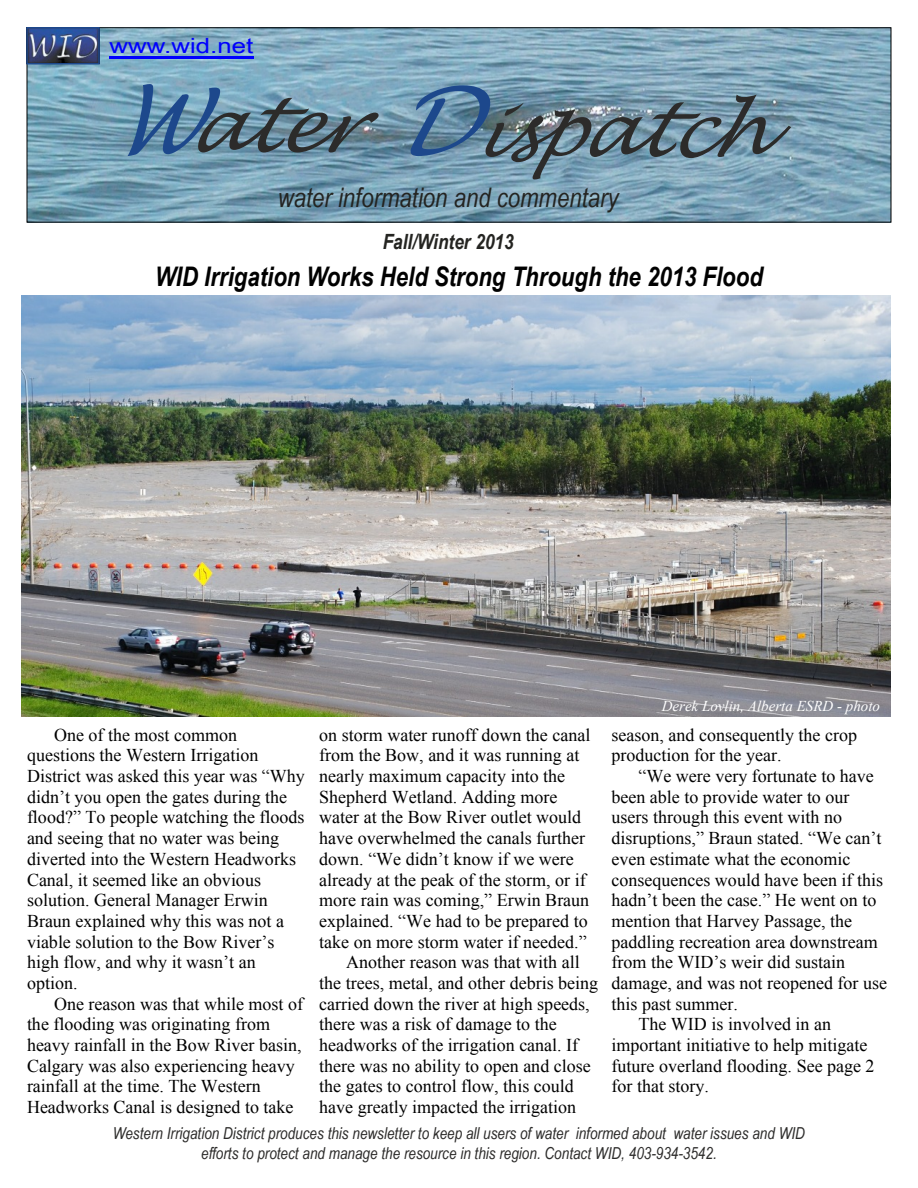
<style>
.page{position:relative;width:918px;height:1188px;background:#fff}
.page>*{position:absolute;margin:0;border:0;box-sizing:border-box;transform-origin:0 0}
.t1{font:italic 700 27px "Arial Narrow";color:#000}
.t2{font:italic 27px "Arial Narrow";color:#242421}
.t3{font:italic 700 21px "Arial Narrow";color:#242421}
.t4{font:21px "Arial Narrow";color:#00f;scale:1.5 1}
.t5{font:18px/20.7px "Times New Roman";color:#000}
.t6{font:italic 16.5px/19.8px "Arial Narrow";color:#2c2b2a;text-align:center}
.t7{font:italic 15px "Times New Roman";color:#fff}
</style>
<div class="page">
<img style="left:29px;top:29px;width:860px;height:192px">
<div style="left:27px;top:27px;width:864px;height:196px;border:1px solid #000"></div>
<img style="left:29px;top:30px;width:68px;height:32px">
<div style="left:26px;top:27px;width:74px;height:38px;border:2px solid #1d488c"></div>
<svg style="left:128px;top:84px;width:251px;height:72px"></svg>
<svg style="left:409px;top:85px;width:382px;height:94px"></svg>
<hr style="left:110px;top:56px;width:144px;height:3px;background:#00f">
<img style="left:22px;top:296px;width:869px;height:421px">
<p class="t4" style="left:110px;top:38px;width:97px">www.wid.net</p>
<h1 class="t2" style="left:278px;top:188px;width:342px">water information and commentary</h1>
<p class="t3" style="left:383px;top:234px;width:133px">Fall/Winter 2013</p>
<h1 class="t1" style="left:155px;top:266px;width:609px">WID Irrigation Works Held Strong Through the 2013 Flood</h1>
<p class="t5" style="left:27px;top:726px;width:279px;text-indent:27px">One of the most common questions the Western Irrigation<br>District was asked this year was “Why didn’t you open the gates during the flood?” To people watching the floods and seeing that no water was being diverted into the Western Headworks<br>Canal, it seemed like an obvious solution. General Manager Erwin<br>Braun explained why this was not a viable solution to the Bow River’s high flow, and why it wasn’t an option.</p>
<p class="t5" style="left:27px;top:995px;width:278px;text-indent:27px">One reason was that while most of the flooding was originating from heavy rainfall in the Bow River basin, Calgary was also experiencing heavy rainfall at the time. The Western Headworks Canal is designed to take</p>
<p class="t5" style="left:319px;top:726px;width:273px">on storm water runoff down the canal</p>
<p class="t5" style="left:319px;top:747px;width:262px">from the Bow, and it was running at</p>
<p class="t5" style="left:319px;top:767px;width:248px">nearly maximum capacity into the</p>
<p class="t5" style="left:319px;top:788px;width:240px">Shepherd Wetland. Adding more</p>
<p class="t5" style="left:319px;top:809px;width:264px">water at the Bow River outlet would</p>
<p class="t5" style="left:319px;top:829px;width:267px">have overwhelmed the canals further</p>
<p class="t5" style="left:319px;top:850px;width:256px">down. “We didn’t know if we were</p>
<p class="t5" style="left:319px;top:871px;width:268px">already at the peak of the storm, or if</p>
<p class="t5" style="left:319px;top:892px;width:272px">more rain was coming,” Erwin Braun</p>
<p class="t5" style="left:319px;top:912px;width:270px">explained. “We had to be prepared to</p>
<p class="t5" style="left:319px;top:933px;width:269px">take on more storm water if needed.”</p>
<p class="t5" style="left:346px;top:954px;width:235px">Another reason was that with all</p>
<p class="t5" style="left:319px;top:974px;width:280px">the trees, metal, and other debris being</p>
<p class="t5" style="left:319px;top:995px;width:272px">carried down the river at high speeds,</p>
<p class="t5" style="left:319px;top:1016px;width:239px">there was a risk of damage to the</p>
<p class="t5" style="left:319px;top:1036px;width:261px">headworks of the irrigation canal. If</p>
<p class="t5" style="left:319px;top:1057px;width:273px">there was no ability to open and close</p>
<p class="t5" style="left:319px;top:1078px;width:256px">the gates to control flow, this could</p>
<p class="t5" style="left:319px;top:1098px;width:258px">have greatly impacted the irrigation</p>
<p class="t7" style="left:662px;top:700px;width:220px">Derek Lovlin, Alberta ESRD - photo</p>
<p class="t5" style="left:612px;top:726px;width:247px">season, and consequently the crop production for the year.</p>
<p class="t5" style="left:639px;top:767px;width:237px">“We were very fortunate to have</p>
<p class="t5" style="left:612px;top:788px;width:240px">been able to provide water to our</p>
<p class="t5" style="left:612px;top:809px;width:232px">users through this event with no</p>
<p class="t5" style="left:612px;top:829px;width:272px">disruptions,” Braun stated. “We can’t</p>
<p class="t5" style="left:612px;top:850px;width:240px">even estimate what the economic</p>
<p class="t5" style="left:612px;top:871px;width:273px">consequences would have been if this</p>
<p class="t5" style="left:612px;top:892px;width:266px">hadn’t been the case.” He went on to</p>
<p class="t5" style="left:612px;top:912px;width:242px">mention that Harvey Passage, the</p>
<p class="t5" style="left:612px;top:933px;width:268px">paddling recreation area downstream</p>
<p class="t5" style="left:612px;top:954px;width:235px">from the WID’s weir did sustain</p>
<p class="t5" style="left:612px;top:974px;width:277px">damage, and was not reopened for use</p>
<p class="t5" style="left:612px;top:995px;width:128px">this past summer.</p>
<p class="t5" style="left:639px;top:1016px;width:194px">The WID is involved in an</p>
<p class="t5" style="left:612px;top:1036px;width:257px">important initiative to help mitigate</p>
<p class="t5" style="left:612px;top:1057px;width:265px">future overland flooding. See page 2</p>
<p class="t5" style="left:612px;top:1078px;width:99px">for that story.</p>
<p class="t6" style="left:113px;top:1125px;width:694px">Western Irrigation District produces this newsletter to keep all users of water informed about water issues and WID efforts to protect and manage the resource in this region. Contact WID, 403-934-3542.</p>
</div>
